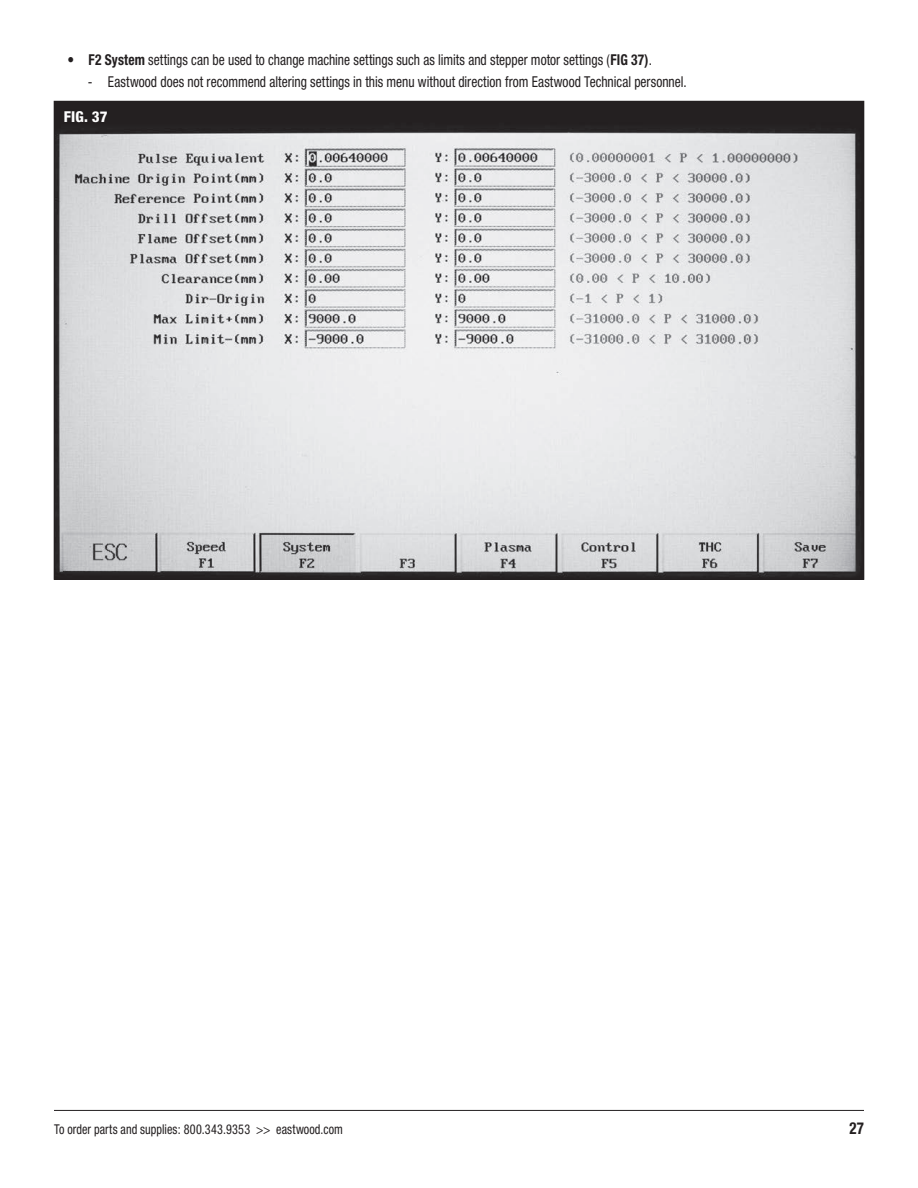
<style>
.page{position:relative;width:918px;height:1188px;background:#fff}
.page>*{position:absolute;margin:0;border:0;box-sizing:border-box;transform-origin:0 0}
.t1{font:700 condensed 16.5px "Helvetica Neue";color:#231f20;scale:.9 1}
.t2{font:condensed 15px "Helvetica Neue";color:#231f20;scale:.9 1}
.t3{font:800 condensed 15px "Helvetica Neue";color:#fff}
.t4{font:condensed 13.5px "Helvetica Neue";letter-spacing:.01em;color:#231f20;scale:.9 1}
.s1{font-weight:700}
</style>
<div class="page">
<hr style="left:54px;top:1110px;width:810px;height:1px;background:#231f20">
<img style="left:56px;top:103px;width:806px;height:475px">
<svg style="left:62px;top:105px;width:48px;height:20px"></svg>
<p class="t2" style="left:68px;top:51px;width:651px">• <span class="s1">F2 System</span> settings can be used to change machine settings such as limits and stepper motor settings (<span class="s1">FIG 37)</span>.</p>
<p class="t2" style="left:88px;top:73px;width:667px">- Eastwood does not recommend altering settings in this menu without direction from Eastwood Technical personnel.</p>
<p class="t3" style="left:64px;top:107px;width:45px">FIG. 37</p>
<p class="t4" style="left:54px;top:1121px;width:323px">To order parts and supplies: 800.343.9353 &gt;&gt; eastwood.com</p>
<p class="t1" style="left:850px;top:1118px;width:18px">27</p>
</div>
